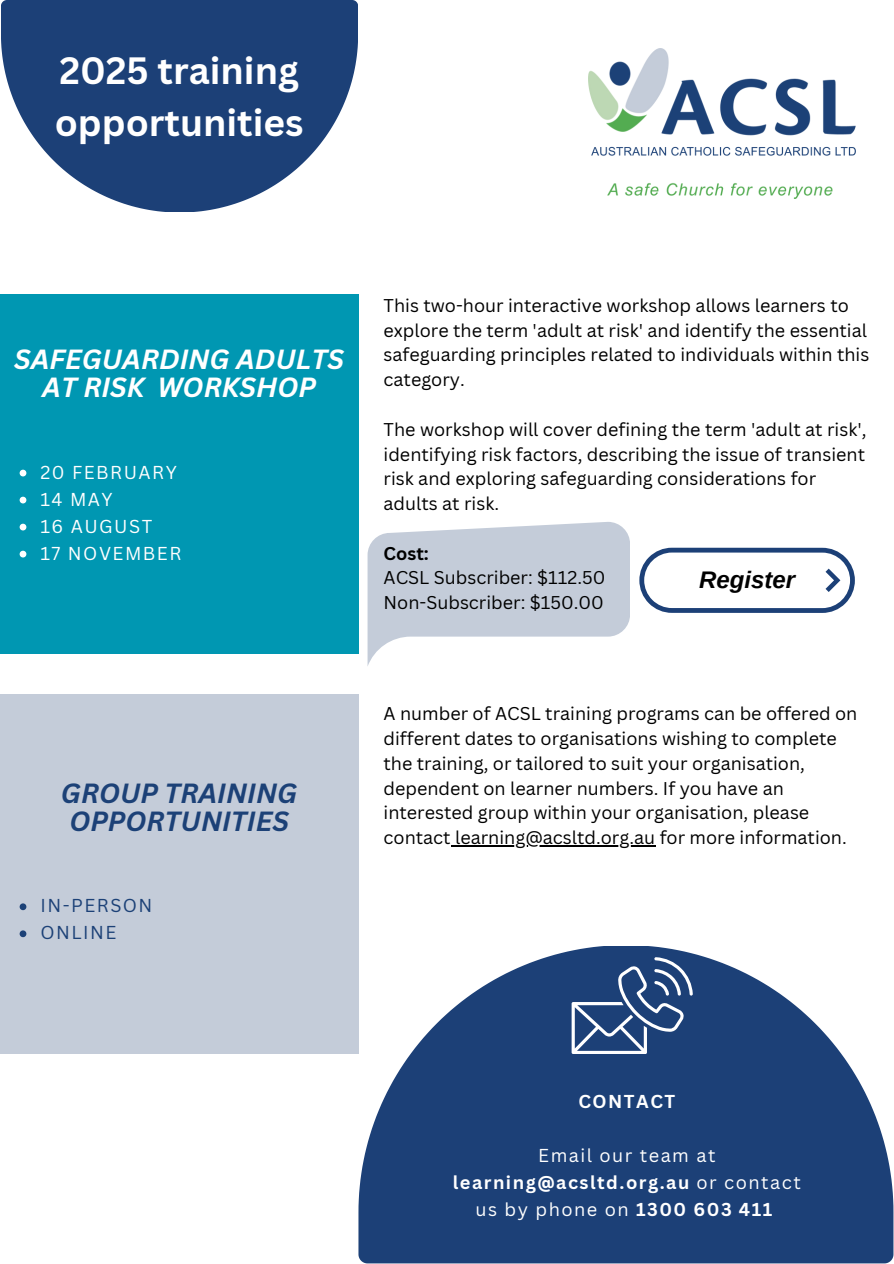
<style>
.page{position:relative;width:894px;height:1264px;background:#fff}
.page>*{position:absolute;margin:0;border:0;box-sizing:border-box;transform-origin:0 0}
.t1{font:700 37.05px/51.8px "Canva Sans";color:#fff}
.t2{font:italic 700 27px/28.2px "Canva Sans";color:#fff;text-align:center}
.t3{font:italic 700 27px/28.2px "Canva Sans";color:#1c4177;text-align:center}
.t4{font:italic 700 24px "Arimo";color:#000}
.t5{font:18.15px/27px "Canva Sans";letter-spacing:.08em;color:#fff;text-align:center}
.t6{font:18.15px/27px "Canva Sans";letter-spacing:.08em;color:#1c4177}
.t7{font:700 18.15px "Canva Sans";letter-spacing:.08em;color:#fff}
.t8{font:18px/24.8px "Canva Sans";color:#000}
.t9{font:700 18px "Canva Sans";color:#000}
.s1{font-weight:700}
</style>
<div class="page">
<img style="left:588px;top:49px;width:266px;height:149px">
<div style="left:0;top:294px;width:358px;height:360px;background:#0097b2"></div>
<div style="left:0;top:694px;width:358px;height:359px;background:#c4ccd9"></div>
<svg style="left:367px;top:522px;width:262px;height:144px"></svg>
<svg style="left:639px;top:547px;width:215px;height:66px"></svg>
<svg style="left:358px;top:946px;width:534px;height:317px;fill:#1c4077"></svg>
<svg style="left:571px;top:957px;width:121px;height:96px;background:#43608e"></svg>
<svg style="left:1px;top:0;width:356px;height:212px;fill:#1c4077"></svg>
<svg style="left:20px;top:469px;width:6px;height:7px"></svg>
<svg style="left:20px;top:496px;width:6px;height:7px"></svg>
<svg style="left:20px;top:523px;width:6px;height:7px"></svg>
<svg style="left:20px;top:550px;width:6px;height:7px"></svg>
<hr style="left:450px;top:845px;width:205px;height:1px;background:#000">
<svg style="left:20px;top:903px;width:6px;height:7px"></svg>
<svg style="left:20px;top:930px;width:6px;height:7px"></svg>
<p class="t1" style="left:55px;top:44px;width:250px">2025 training opportunities</p>
<p class="t2" style="left:14px;top:344px;width:331px">SAFEGUARDING ADULTS<br>AT RISK WORKSHOP</p>
<h2 class="t5" style="left:40px;top:458px;width:138px">20 FEBRUARY</h2>
<p class="t5" style="left:40px;top:485px;width:74px">14 MAY</p>
<p class="t5" style="left:40px;top:512px;width:113px">16 AUGUST</p>
<p class="t5" style="left:40px;top:539px;width:142px">17 NOVEMBER</p>
<p class="t3" style="left:61px;top:778px;width:238px">GROUP TRAINING<br>OPPORTUNITIES</p>
<p class="t6" style="left:40px;top:891px;width:113px">IN-PERSON<br>ONLINE</p>
<h1 class="t8" style="left:383px;top:292px;width:487px">This two-hour interactive workshop allows learners to explore the term 'adult at risk' and identify the essential safeguarding principles related to individuals within this category.</h1>
<p class="t8" style="left:383px;top:416px;width:484px">The workshop will cover defining the term 'adult at risk', identifying risk factors, describing the issue of transient risk and exploring safeguarding considerations for adults at risk.</p>
<h2 class="t9" style="left:383px;top:540px;width:47px">Cost:</h2>
<p class="t8" style="left:383px;top:565px;width:223px">ACSL Subscriber: $112.50</p>
<p class="t8" style="left:383px;top:589px;width:221px">Non-Subscriber: $150.00</p>
<p class="t4" style="left:698px;top:566px;width:98px">Register</p>
<p class="t8" style="left:383px;top:701px;width:475px">A number of ACSL training programs can be offered on different dates to organisations wishing to complete the training, or tailored to suit your organisation, dependent on learner numbers. If you have an interested group within your organisation, please contact learning@acsltd.org.au for more information.</p>
<p class="t7" style="left:578px;top:1088px;width:98px">CONTACT</p>
<p class="t5" style="left:452px;top:1141px;width:349px">Email our team at <span class="s1">learning@acsltd.org.au</span> or contact us by phone on <span class="s1">1300 603 411</span></p>
</div>
